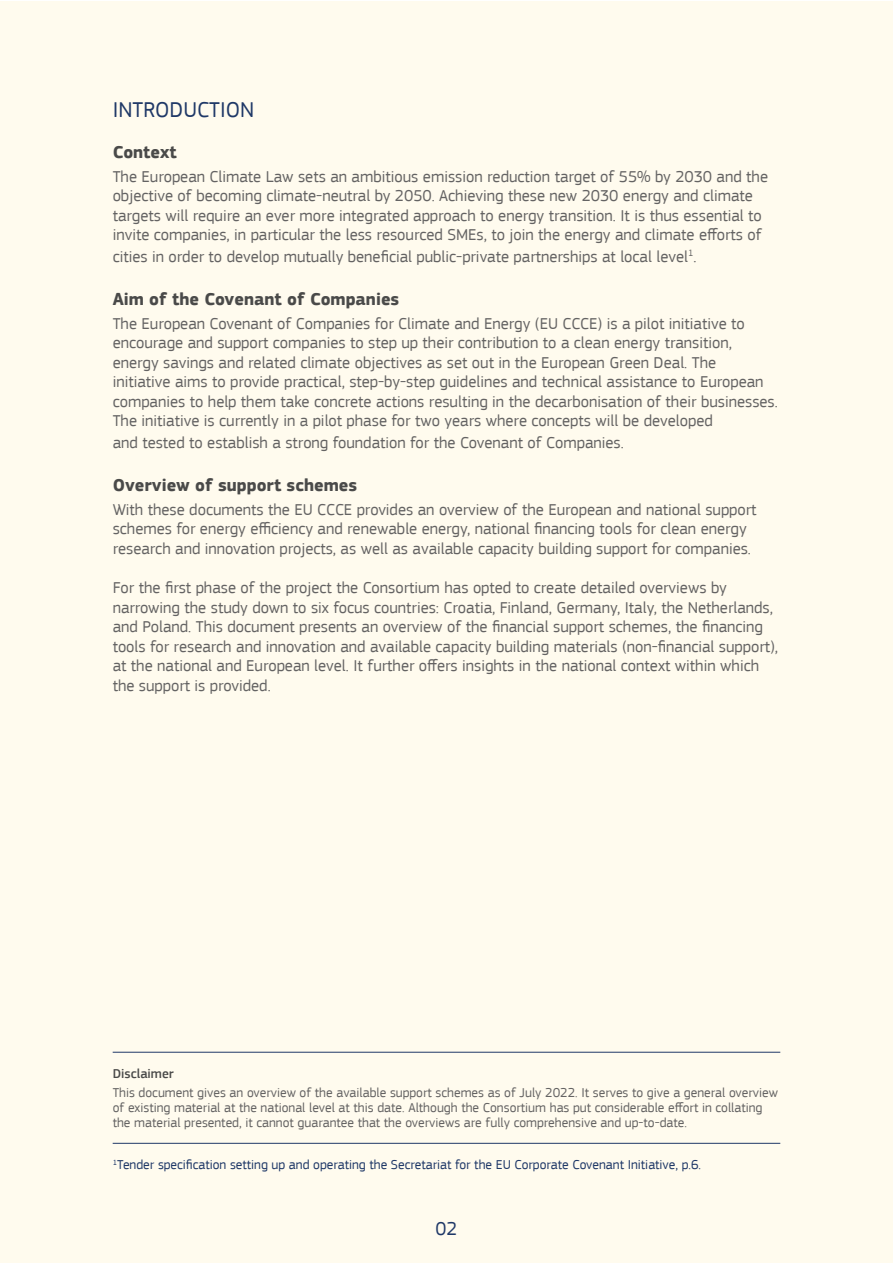
<style>
.page{position:relative;width:893px;height:1263px;background:#fff}
.page>*{position:absolute;margin:0;border:0;box-sizing:border-box;transform-origin:0 0}
.t1{font:22.5px "EC Square Sans Pro";color:#1f3867}
.t2{font:19.5px "EC Square Sans Pro";color:#1f3867}
.t3{font:700 18px "EC Square Sans Pro";color:#4a4a49}
.t4{font:16.5px/19.5px "EC Square Sans Pro";color:#646363}
.t5{font:13.5px/15px "EC Square Sans Pro";color:#646363}
.t6{font:13.5px "EC Square Sans Pro";color:#1f3867}
.t7{font:500 13.5px "EC Square Sans Pro";color:#4a4a49}
</style>
<div class="page">
<div style="left:0;top:1px;width:893px;height:1262px;background:#fffbee"></div>
<hr style="left:113px;top:1143px;width:667px;height:1px;background:#1f3867">
<hr style="left:113px;top:1052px;width:667px;height:1px;background:#1f3867">
<h1 class="t1" style="left:113px;top:96px;width:143px">INTRODUCTION</h1>
<p class="t3" style="left:113px;top:141px;width:66px">Context</p>
<p class="t4" style="left:113px;top:167px;width:657px">The European Climate Law sets an ambitious emission reduction target of 55% by 2030 and the objective of becoming climate-neutral by 2050. Achieving these new 2030 energy and climate targets will require an ever more integrated approach to energy transition. It is thus essential to invite companies, in particular the less resourced SMEs, to join the energy and climate efforts of</p>
<p class="t4" style="left:113px;top:247px;width:585px">cities in order to develop mutually beneficial public-private partnerships at local level<sup>1</sup>.</p>
<p class="t3" style="left:113px;top:288px;width:288px">Aim of the Covenant of Companies</p>
<p class="t4" style="left:113px;top:314px;width:667px">The European Covenant of Companies for Climate and Energy (EU CCCE) is a pilot initiative to encourage and support companies to step up their contribution to a clean energy transition, energy savings and related climate objectives as set out in the European Green Deal. The initiative aims to provide practical, step-by-step guidelines and technical assistance to European companies to help them take concrete actions resulting in the decarbonisation of their businesses.<br>The initiative is currently in a pilot phase for two years where concepts will be developed</p>
<p class="t4" style="left:113px;top:433px;width:513px">and tested to establish a strong foundation for the Covenant of Companies.</p>
<p class="t3" style="left:113px;top:474px;width:246px">Overview of support schemes</p>
<p class="t4" style="left:113px;top:500px;width:645px">With these documents the EU CCCE provides an overview of the European and national support schemes for energy efficiency and renewable energy, national financing tools for clean energy research and innovation projects, as well as available capacity building support for companies.</p>
<p class="t4" style="left:113px;top:578px;width:667px">For the first phase of the project the Consortium has opted to create detailed overviews by narrowing the study down to six focus countries: Croatia, Finland, Germany, Italy, the Netherlands, and Poland. This document presents an overview of the financial support schemes, the financing tools for research and innovation and available capacity building materials (non-financial support), at the national and European level. It further offers insights in the national context within which the support is provided.</p>
<p class="t7" style="left:113px;top:1066px;width:63px">Disclaimer</p>
<p class="t5" style="left:113px;top:1085px;width:667px">This document gives an overview of the available support schemes as of July 2022. It serves to give a general overview of existing material at the national level at this date. Although the Consortium has put considerable effort in collating the material presented, it cannot guarantee that the overviews are fully comprehensive and up-to-date.</p>
<p class="t6" style="left:113px;top:1157px;width:590px"><sup>1</sup>Tender specification setting up and operating the Secretariat for the EU Corporate Covenant Initiative, p.6.</p>
<p class="t2" style="left:436px;top:1217px;width:23px">02</p>
</div>
